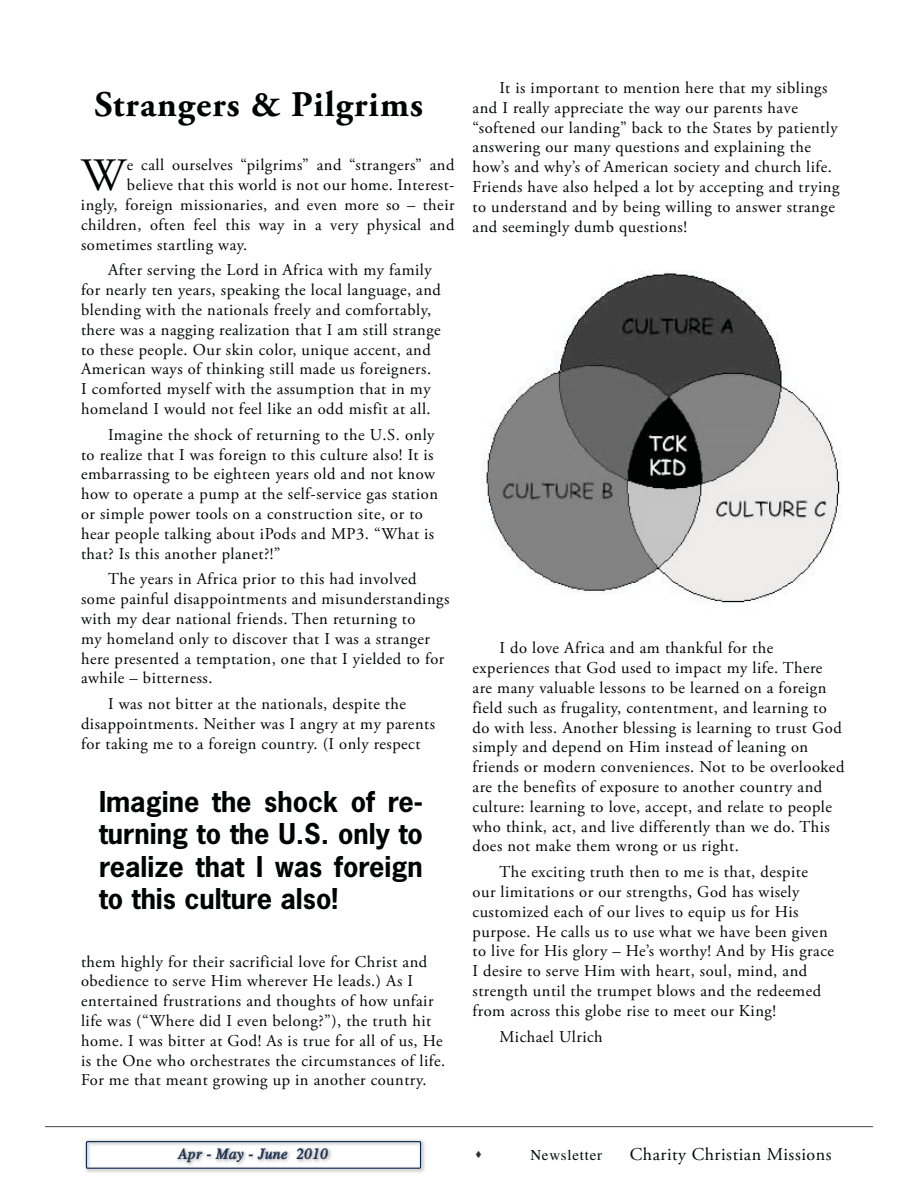
<style>
.page{position:relative;width:918px;height:1188px;background:#fff}
.page>*{position:absolute;margin:0;border:0;box-sizing:border-box;transform-origin:0 0}
.t1{font:46.35px "Adobe Garamond Pro";color:#010202}
.t2{font:700 36px "Adobe Garamond Pro";letter-spacing:.03em;color:#010202}
.t3{font:700 27px/32.4px "News Gothic Std";color:#010202;text-align:justify}
.t4{font:18px "Adobe Garamond Pro";letter-spacing:.03em;color:#030806}
.t5{font:16.5px/19.8px "Adobe Garamond Pro";letter-spacing:.03em;color:#010202}
.t6{font:italic 15px "Times";letter-spacing:.03em;color:#072751}
.t7{font:15px "Times";letter-spacing:.05em;color:#030806}
</style>
<div class="page">
<hr style="left:45px;top:1126px;width:828px;height:1px;background:#5b5c5e">
<img style="left:85px;top:1139px;width:340px;height:34px">
<img style="left:84px;top:1145px;width:1px;height:22px">
<svg style="left:178px;top:1148px;width:65px;height:14px"></svg>
<svg style="left:249px;top:1149px;width:38px;height:10px"></svg>
<svg style="left:297px;top:1148px;width:31px;height:11px"></svg>
<div style="left:86px;top:1141px;width:335px;height:28px;border:1px solid #072751"></div>
<img style="left:482px;top:272px;width:359px;height:331px">
<h2 class="t2" style="left:95px;top:83px;width:330px">Strangers &amp; Pilgrims</h2>
<h1 class="t1" style="left:81px;top:157px;width:46px">W</h1>
<p class="t5" style="left:127px;top:157px;width:329px">e call ourselves “pilgrims” and “strangers” and</p>
<p class="t5" style="left:127px;top:176px;width:329px">believe that this world is not our home. Interest-</p>
<p class="t5" style="left:81px;top:196px;width:375px">ingly, foreign missionaries, and even more so – their</p>
<p class="t5" style="left:81px;top:216px;width:375px">children, often feel this way in a very physical and</p>
<p class="t5" style="left:81px;top:236px;width:168px">sometimes startling way.</p>
<p class="t5" style="left:81px;top:262px;width:361px;text-indent:27px">After serving the Lord in Africa with my family for nearly ten years, speaking the local language, and blending with the nationals freely and comfortably, there was a nagging realization that I am still strange to these people. Our skin color, unique accent, and American ways of thinking still made us foreigners.<br>I comforted myself with the assumption that in my homeland I would not feel like an odd misfit at all.</p>
<p class="t5" style="left:81px;top:426px;width:359px;text-indent:27px">Imagine the shock of returning to the U.S. only to realize that I was foreign to this culture also! It is embarrassing to be eighteen years old and not know how to operate a pump at the self-service gas station or simple power tools on a construction site, or to hear people talking about iPods and MP3. “What is that? Is this another planet?!”</p>
<p class="t5" style="left:81px;top:571px;width:370px;text-indent:27px">The years in Africa prior to this had involved some painful disappointments and misunderstandings with my dear national friends. Then returning to<br>my homeland only to discover that I was a stranger here presented a temptation, one that I yielded to for awhile – bitterness.</p>
<p class="t5" style="left:81px;top:695px;width:355px;text-indent:27px">I was not bitter at the nationals, despite the disappointments. Neither was I angry at my parents for taking me to a foreign country. (I only respect</p>
<h3 class="t3" style="left:99px;top:786px;width:326px">Imagine the shock of re&shy;turning to the U.S. only to realize that I was foreign to this culture also!</h3>
<p class="t5" style="left:81px;top:953px;width:366px">them highly for their sacrificial love for Christ and obedience to serve Him wherever He leads.) As I entertained frustrations and thoughts of how unfair life was (“Where did I even belong?”), the truth hit home. I was bitter at God! As is true for all of us, He is the One who orchestrates the circumstances of life.<br>For me that meant growing up in another country.</p>
<p class="t5" style="left:473px;top:79px;width:368px;text-indent:27px">It is important to mention here that my siblings and I really appreciate the way our parents have “softened our landing” back to the States by patiently answering our many questions and explaining the how’s and why’s of American society and church life.<br>Friends have also helped a lot by accepting and trying to understand and by being willing to answer strange and seemingly dumb questions!</p>
<p class="t5" style="left:473px;top:640px;width:373px;text-indent:27px">I do love Africa and am thankful for the experiences that God used to impact my life. There are many valuable lessons to be learned on a foreign field such as frugality, contentment, and learning to do with less. Another blessing is learning to trust God simply and depend on Him instead of leaning on friends or modern conveniences. Not to be overlooked are the benefits of exposure to another country and culture: learning to love, accept, and relate to people who think, act, and live differently than we do. This does not make them wrong or us right.</p>
<p class="t5" style="left:473px;top:863px;width:363px;text-indent:27px">The exciting truth then to me is that, despite our limitations or our strengths, God has wisely customized each of our lives to equip us for His purpose. He calls us to use what we have been given to live for His glory – He’s worthy! And by His grace I desire to serve Him with heart, soul, mind, and strength until the trumpet blows and the redeemed from across this globe rise to meet our King!</p>
<p class="t5" style="left:500px;top:1028px;width:105px">Michael Ulrich</p>
<p class="t6" style="left:179px;top:1148px;width:152px">Apr - May - June 2010</p>
<p class="t7" style="left:530px;top:1149px;width:73px">Newsletter</p>
<p class="t4" style="left:630px;top:1147px;width:203px">Charity Christian Missions</p>
</div>
